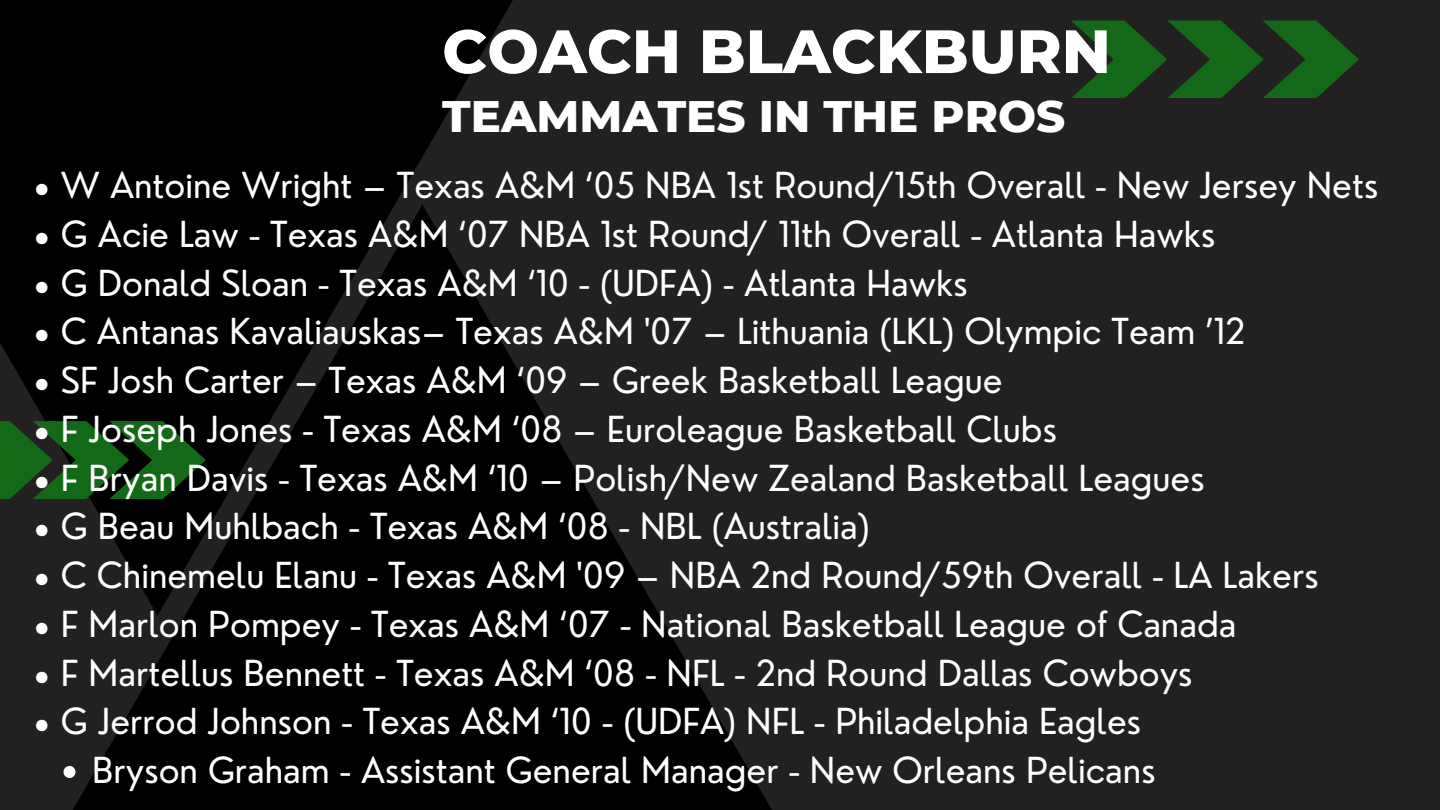
<style>
.page{position:relative;width:1440px;height:810px;background:#222020}
.page>*{position:absolute;margin:0;border:0;box-sizing:border-box;transform-origin:0 0}
.t1{font:800 61px "Montserrat";color:#fff}
.t2{font:800 45px "Montserrat";color:#fff}
.t3{font:35px "Nourd";color:#fff}
</style>
<div class="page">
<svg style="left:73px;top:386px;width:699px;height:424px;fill:#000"></svg>
<svg style="left:0;top:0;width:527px;height:616px;fill:#000"></svg>
<svg style="left:1071px;top:21px;width:288px;height:77px"></svg>
<svg style="left:0;top:421px;width:33px;height:78px;fill:#136917"></svg>
<svg style="left:33px;top:421px;width:173px;height:78px;background:#0f4611"></svg>
<svg style="left:64px;top:766px;width:12px;height:12px"></svg>
<p class="t1" style="left:442px;top:14px;width:670px">COACH BLACKBURN</p>
<p class="t2" style="left:442px;top:88px;width:624px">TEAMMATES IN THE PROS</p>
<p class="t3" style="left:33px;top:163px;width:1347px">• W Antoine Wright – Texas A&amp;M ‘05 NBA 1st Round/15th Overall - New Jersey Nets</p>
<p class="t3" style="left:33px;top:212px;width:1184px">• G Acie Law - Texas A&amp;M ‘07 NBA 1st Round/ 11th Overall - Atlanta Hawks</p>
<p class="t3" style="left:33px;top:261px;width:937px">• G Donald Sloan - Texas A&amp;M ‘10 - (UDFA) - Atlanta Hawks</p>
<p class="t3" style="left:33px;top:309px;width:1214px">• C Antanas Kavaliauskas– Texas A&amp;M '07 – Lithuania (LKL) Olympic Team ’12</p>
<p class="t3" style="left:33px;top:358px;width:971px">• SF Josh Carter – Texas A&amp;M ‘09 – Greek Basketball League</p>
<p class="t3" style="left:33px;top:407px;width:1026px">• F Joseph Jones - Texas A&amp;M ‘08 – Euroleague Basketball Clubs</p>
<p class="t3" style="left:33px;top:456px;width:1174px">• F Bryan Davis - Texas A&amp;M ‘10 – Polish/New Zealand Basketball Leagues</p>
<p class="t3" style="left:33px;top:504px;width:839px">• G Beau Muhlbach - Texas A&amp;M ‘08 - NBL (Australia)</p>
<p class="t3" style="left:33px;top:553px;width:1287px">• C Chinemelu Elanu - Texas A&amp;M '09 – NBA 2nd Round/59th Overall - LA Lakers</p>
<p class="t3" style="left:33px;top:602px;width:1205px">• F Marlon Pompey - Texas A&amp;M ‘07 - National Basketball League of Canada</p>
<p class="t3" style="left:33px;top:651px;width:1161px">• F Martellus Bennett - Texas A&amp;M ‘08 - NFL - 2nd Round Dallas Cowboys</p>
<p class="t3" style="left:33px;top:699px;width:1110px">• G Jerrod Johnson - Texas A&amp;M ‘10 - (UDFA) NFL - Philadelphia Eagles</p>
<p class="t3" style="left:92px;top:748px;width:1065px">Bryson Graham - Assistant General Manager - New Orleans Pelicans</p>
</div>
